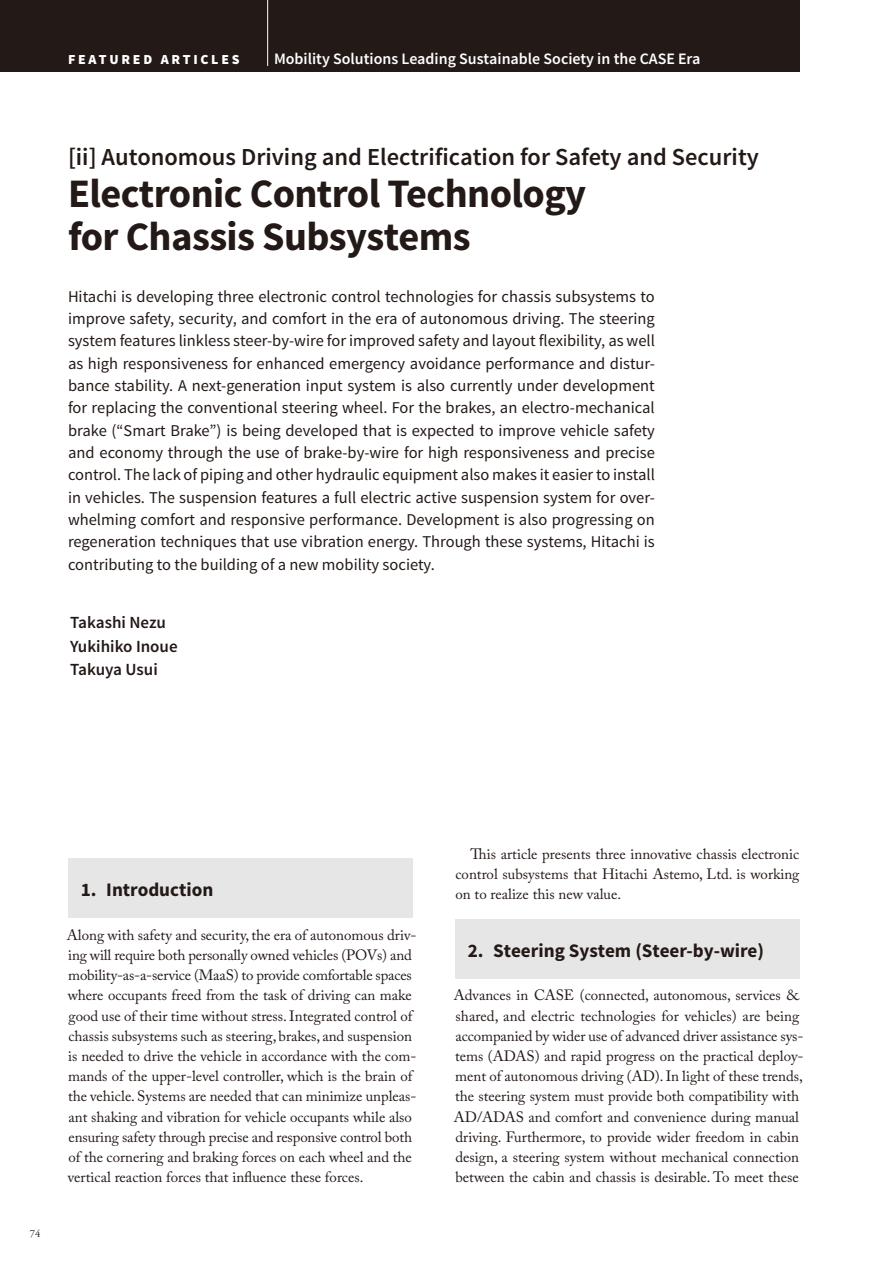
<style>
.page{position:relative;width:893px;height:1263px;background:#fff}
.page>*{position:absolute;margin:0;border:0;box-sizing:border-box;transform-origin:0 0}
.t1{font:700 40.35px/42.5px "Source Sans Pro";letter-spacing:-.015em;color:#231916}
.t2{font:600 24.45px "Source Sans Pro";color:#231916}
.t3{font:700 19.2px "Source Sans Pro";color:#231916}
.t4{font:600 16.95px/23.4px "Source Sans Pro";color:#231916}
.t5{font:16.5px/22.4px "Source Sans Pro";color:#231916;text-align:justify}
.t6{font:600 15.9px "Source Sans Pro";color:#fff}
.t7{font:14.85px/20.2px "Adobe Caslon Pro";color:#231916}
.t8{font:900 13.8px "Source Sans Pro";letter-spacing:.2em;color:#fff}
.t9{font:10.65px "Adobe Garamond Pro";color:#231916}
.s1{color:#fff}
</style>
<div class="page">
<div style="left:0;top:0;width:799px;height:72px;background:#231916"></div>
<hr style="left:267px;top:0;width:1px;height:66px;background:#fff">
<div style="left:68px;top:858px;width:344px;height:60px;background:#e6e6e7"></div>
<div style="left:455px;top:919px;width:344px;height:60px;background:#e6e6e7"></div>
<p class="t8" style="left:68px;top:51px;width:173px">FEATURED ARTICLES</p>
<p class="t6" style="left:274px;top:53px;width:428px">Mobility Solutions Leading Sustainable Society in the CASE Era</p>
<h2 class="t2" style="left:68px;top:148px;width:692px">[ii] Autonomous Driving and Electrification for Safety and Security</h2>
<h1 class="t1" style="left:68px;top:176px;width:519px">Electronic Control Technology for Chassis Subsystems</h1>
<p class="t5" style="left:68px;top:287px;width:588px">Hitachi is developing three electronic control technologies for chassis subsystems to improve safety, security, and comfort in the era of autonomous driving. The steering system features linkless steer-by-wire for improved safety and layout flexibility, as well as high responsiveness for enhanced emergency avoidance performance and distur&shy;bance stability. A next-generation input system is also currently under development for replacing the conventional steering wheel. For the brakes, an electro-mechanical brake (“Smart Brake”) is being developed that is expected to improve vehicle safety and economy through the use of brake-by-wire for high responsiveness and precise control. The lack of piping and other hydraulic equipment also makes it easier to install in vehicles. The suspension features a full electric active suspension system for over&shy;whelming comfort and responsive performance. Development is also progressing on regeneration techniques that use vibration energy. Through these systems, Hitachi is contributing to the building of a new mobility society.</p>
<p class="t4" style="left:70px;top:613px;width:109px">Takashi Nezu<br>Yukihiko Inoue<br>Takuya Usui</p>
<p class="t9" style="left:30px;top:1228px;width:15px">74<span class="s1">.</span></p>
<p class="t3" style="left:81px;top:883px;width:134px">1. Introduction</p>
<p class="t7" style="left:67px;top:926px;width:351px">Along with safety and security, the era of autonomous driv&shy;ing will require both personally owned vehicles (POVs) and mobility-as-a-service (MaaS) to provide comfortable spaces where occupants freed from the task of driving can make good use of their time without stress. Integrated control of chassis subsystems such as steering, brakes, and suspension is needed to drive the vehicle in accordance with the com&shy;mands of the upper-level controller, which is the brain of the vehicle. Systems are needed that can minimize unpleas&shy;ant shaking and vibration for vehicle occupants while also ensuring safety through precise and responsive control both of the cornering and braking forces on each wheel and the vertical reaction forces that influence these forces.</p>
<p class="t7" style="left:455px;top:846px;width:345px;text-align:justify;text-indent:15px">This article presents three innovative chassis electronic control subsystems that Hitachi Astemo, Ltd. is working on to realize this new value.</p>
<p class="t3" style="left:468px;top:943px;width:298px">2. Steering System (Steer-by-wire)</p>
<p class="t7" style="left:454px;top:987px;width:351px">Advances in CASE (connected, autonomous, services &amp; shared, and electric technologies for vehicles) are being accompanied by wider use of advanced driver assistance sys&shy;tems (ADAS) and rapid progress on the practical deploy&shy;ment of autonomous driving (AD). In light of these trends, the steering system must provide both compatibility with AD/ADAS and comfort and convenience during manual driving. Furthermore, to provide wider freedom in cabin design, a steering system without mechanical connection between the cabin and chassis is desirable. To meet these</p>
</div>
